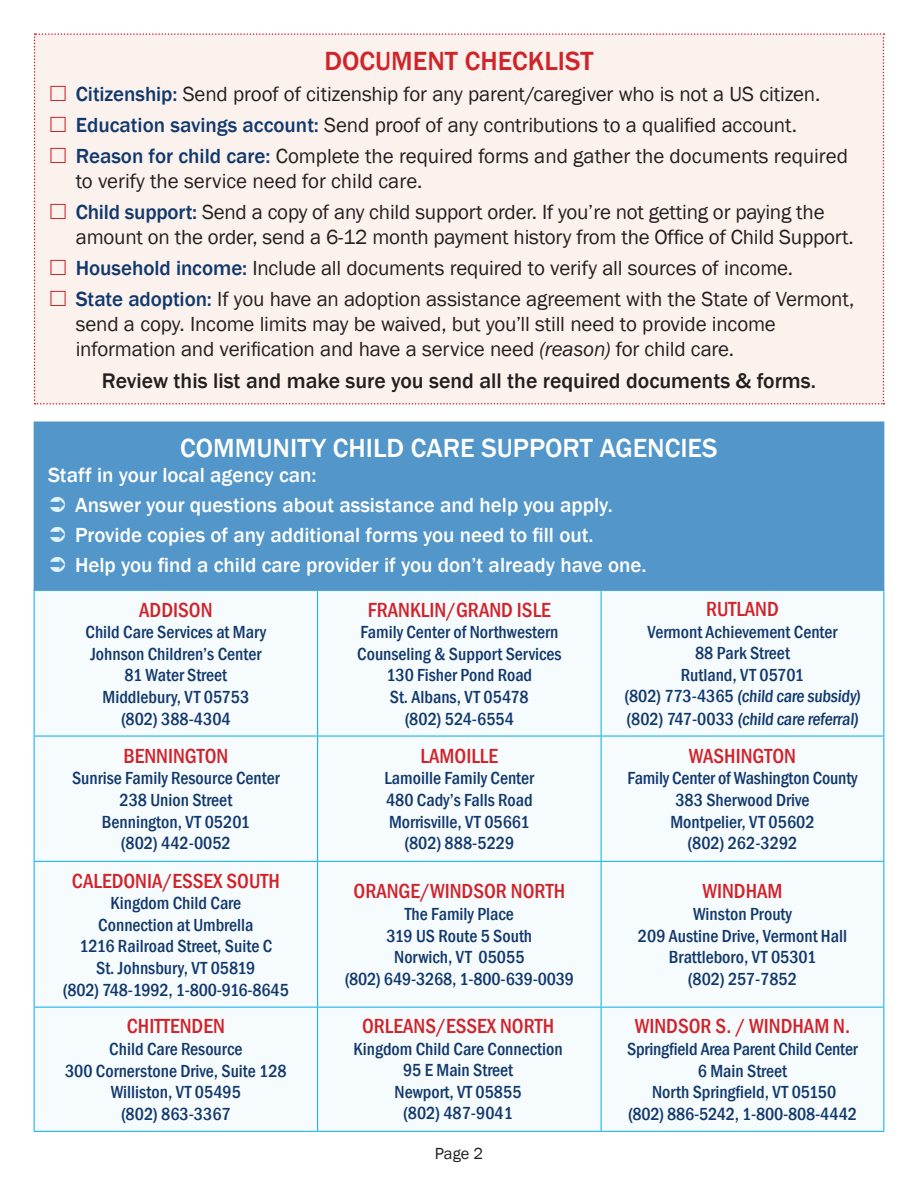
<style>
.page{position:relative;width:918px;height:1188px;background:#fff}
.page>*{position:absolute;margin:0;border:0;box-sizing:border-box;transform-origin:0 0}
.t1{font:500 27px "Franklin Gothic";color:#fff}
.t2{font:500 27px "Franklin Gothic";color:#d1232a}
.t3{font:500 21.75px "Franklin Gothic";color:#231f20}
.t4{font:21px/30.9px "Franklin Gothic";letter-spacing:-.01em;color:#231f20}
.t5{font:500 21px/30.2px "Franklin Gothic";color:#fff}
.t6{font:500 condensed 21px "Franklin Gothic";color:#d1232a}
.t7{font:500 condensed 18px/21.6px "Franklin Gothic";color:#11386d;text-align:center}
.t8{font:16.5px "Franklin Gothic";color:#231f20}
.s1{font-weight:500;color:#11386d}
.s2{font-style:italic}
</style>
<div class="page">
<div style="left:35px;top:591px;width:849px;height:540px;background:#f6fbfe"></div>
<hr style="left:34px;top:590px;width:284px;height:1px;background:#00aeef">
<hr style="left:34px;top:591px;width:1px;height:145px;background:#00aeef">
<hr style="left:318px;top:590px;width:283px;height:1px;background:#00aeef">
<hr style="left:317px;top:591px;width:1px;height:145px;background:#00aeef">
<hr style="left:601px;top:590px;width:283px;height:1px;background:#00aeef">
<hr style="left:601px;top:591px;width:1px;height:145px;background:#00aeef">
<hr style="left:884px;top:591px;width:1px;height:145px;background:#00aeef">
<hr style="left:34px;top:736px;width:284px;height:1px;background:#00aeef">
<hr style="left:34px;top:736px;width:1px;height:125px;background:#00aeef">
<hr style="left:318px;top:736px;width:283px;height:1px;background:#00aeef">
<hr style="left:317px;top:736px;width:1px;height:125px;background:#00aeef">
<hr style="left:601px;top:736px;width:283px;height:1px;background:#00aeef">
<hr style="left:601px;top:736px;width:1px;height:125px;background:#00aeef">
<hr style="left:884px;top:736px;width:1px;height:125px;background:#00aeef">
<hr style="left:34px;top:861px;width:284px;height:1px;background:#00aeef">
<hr style="left:34px;top:862px;width:1px;height:145px;background:#00aeef">
<hr style="left:318px;top:861px;width:283px;height:1px;background:#00aeef">
<hr style="left:317px;top:862px;width:1px;height:145px;background:#00aeef">
<hr style="left:601px;top:861px;width:283px;height:1px;background:#00aeef">
<hr style="left:601px;top:862px;width:1px;height:145px;background:#00aeef">
<hr style="left:884px;top:862px;width:1px;height:145px;background:#00aeef">
<hr style="left:34px;top:1007px;width:284px;height:1px;background:#00aeef">
<hr style="left:34px;top:1008px;width:1px;height:123px;background:#00aeef">
<hr style="left:318px;top:1007px;width:283px;height:1px;background:#00aeef">
<hr style="left:317px;top:1008px;width:1px;height:123px;background:#00aeef">
<hr style="left:601px;top:1007px;width:283px;height:1px;background:#00aeef">
<hr style="left:601px;top:1008px;width:1px;height:123px;background:#00aeef">
<hr style="left:884px;top:1008px;width:1px;height:123px;background:#00aeef">
<hr style="left:34px;top:1131px;width:284px;height:1px;background:#00aeef">
<hr style="left:318px;top:1131px;width:283px;height:1px;background:#00aeef">
<hr style="left:601px;top:1131px;width:283px;height:1px;background:#00aeef">
<div style="left:34px;top:422px;width:850px;height:168px;background:#5396c9"></div>
<div style="left:34px;top:33px;width:851px;height:372px;background:#fbf2ed"></div>
<h1 class="t2" style="left:325px;top:45px;width:271px">DOCUMENT CHECKLIST</h1>
<p class="t4" style="left:76px;top:79px;width:774px"><span class="s1">Citizenship:</span> Send proof of citizenship for any parent/caregiver who is not a US citizen.<br><span class="s1">Education savings account:</span> Send proof of any contributions to a qualified account.<br><span class="s1">Reason for child care:</span> Complete the required forms and gather the documents required</p>
<p class="t4" style="left:76px;top:166px;width:750px">to verify the service need for child care.<br><span class="s1">Child support:</span> Send a copy of any child support order. If you’re not getting or paying the</p>
<p class="t4" style="left:76px;top:222px;width:780px">amount on the order, send a 6-12 month payment history from the Office of Child Support.<br><span class="s1">Household income:</span> Include all documents required to verify all sources of income.<br><span class="s1">State adoption:</span> If you have an adoption assistance agreement with the State of Vermont,</p>
<p class="t4" style="left:76px;top:312px;width:702px;line-height:25.2px">send a copy. Income limits may be waived, but you’ll still need to provide income information and verification and have a service need <span class="s2">(reason)</span> for child care.</p>
<p class="t3" style="left:102px;top:367px;width:716px">Review this list and make sure you send all the required documents &amp; forms.</p>
<h1 class="t1" style="left:180px;top:431px;width:539px">COMMUNITY CHILD CARE SUPPORT AGENCIES</h1>
<p class="t5" style="left:75px;top:460px;width:573px;text-indent:-27px">Staff in your local agency can:<br>Answer your questions about assistance and help you apply.<br>Provide copies of any additional forms you need to fill out.<br>Help you find a child care provider if you don’t already have one.</p>
<p class="t6" style="left:139px;top:596px;width:75px">ADDISON</p>
<p class="t7" style="left:86px;top:621px;width:182px">Child Care Services at Mary<br>Johnson Children’s Center<br>81 Water Street<br>Middlebury, VT 05753 (802) 388-4304</p>
<p class="t6" style="left:123px;top:742px;width:107px">BENNINGTON</p>
<p class="t7" style="left:72px;top:768px;width:209px">Sunrise Family Resource Center<br>238 Union Street<br>Bennington, VT 05201<br>(802) 442-0052</p>
<p class="t6" style="left:72px;top:867px;width:209px">CALEDONIA/ESSEX SOUTH</p>
<p class="t7" style="left:63px;top:892px;width:227px">Kingdom Child Care<br>Connection at Umbrella<br>1216 Railroad Street, Suite C<br>St. Johnsbury, VT 05819<br>(802) 748-1992, 1-800-916-8645</p>
<p class="t6" style="left:127px;top:1013px;width:100px">CHITTENDEN</p>
<p class="t7" style="left:65px;top:1038px;width:223px">Child Care Resource<br>300 Cornerstone Drive, Suite 128<br>Williston, VT 05495<br>(802) 863-3367</p>
<p class="t6" style="left:368px;top:596px;width:185px">FRANKLIN/GRAND ISLE</p>
<p class="t7" style="left:357px;top:621px;width:206px">Family Center of Northwestern<br>Counseling &amp; Support Services<br>130 Fisher Pond Road<br>St. Albans, VT 05478<br>(802) 524-6554</p>
<p class="t6" style="left:421px;top:742px;width:79px">LAMOILLE</p>
<p class="t7" style="left:385px;top:768px;width:151px">Lamoille Family Center<br>480 Cady’s Falls Road<br>Morrisville, VT 05661 (802) 888-5229</p>
<p class="t6" style="left:354px;top:878px;width:213px">ORANGE/WINDSOR NORTH</p>
<p class="t7" style="left:345px;top:903px;width:231px">The Family Place<br>319 US Route 5 South<br>Norwich, VT 05055<br>(802) 649-3268, 1-800-639-0039</p>
<p class="t6" style="left:362px;top:1012px;width:194px">ORLEANS/ESSEX NORTH</p>
<p class="t7" style="left:354px;top:1038px;width:211px">Kingdom Child Care Connection<br>95 E Main Street<br>Newport, VT 05855<br>(802) 487-9041</p>
<p class="t8" style="left:435px;top:1143px;width:50px">Page 2</p>
<p class="t6" style="left:706px;top:595px;width:74px">RUTLAND</p>
<p class="t7" style="left:624px;top:621px;width:238px">Vermont Achievement Center<br>88 Park Street<br>Rutland, VT 05701<br>(802) 773-4365 (child care subsidy) (802) 747-0033 (child care referral)</p>
<p class="t6" style="left:689px;top:742px;width:109px">WASHINGTON</p>
<p class="t7" style="left:627px;top:768px;width:232px">Family Center of Washington County<br>383 Sherwood Drive<br>Montpelier, VT 05602<br>(802) 262-3292</p>
<p class="t6" style="left:702px;top:878px;width:82px">WINDHAM</p>
<p class="t7" style="left:638px;top:903px;width:211px">Winston Prouty<br>209 Austine Drive, Vermont Hall<br>Brattleboro, VT 05301<br>(802) 257-7852</p>
<p class="t6" style="left:635px;top:1013px;width:217px">WINDSOR S. / WINDHAM N.</p>
<p class="t7" style="left:627px;top:1038px;width:232px">Springfield Area Parent Child Center<br>6 Main Street<br>North Springfield, VT 05150<br>(802) 886-5242, 1-800-808-4442</p>
</div>
